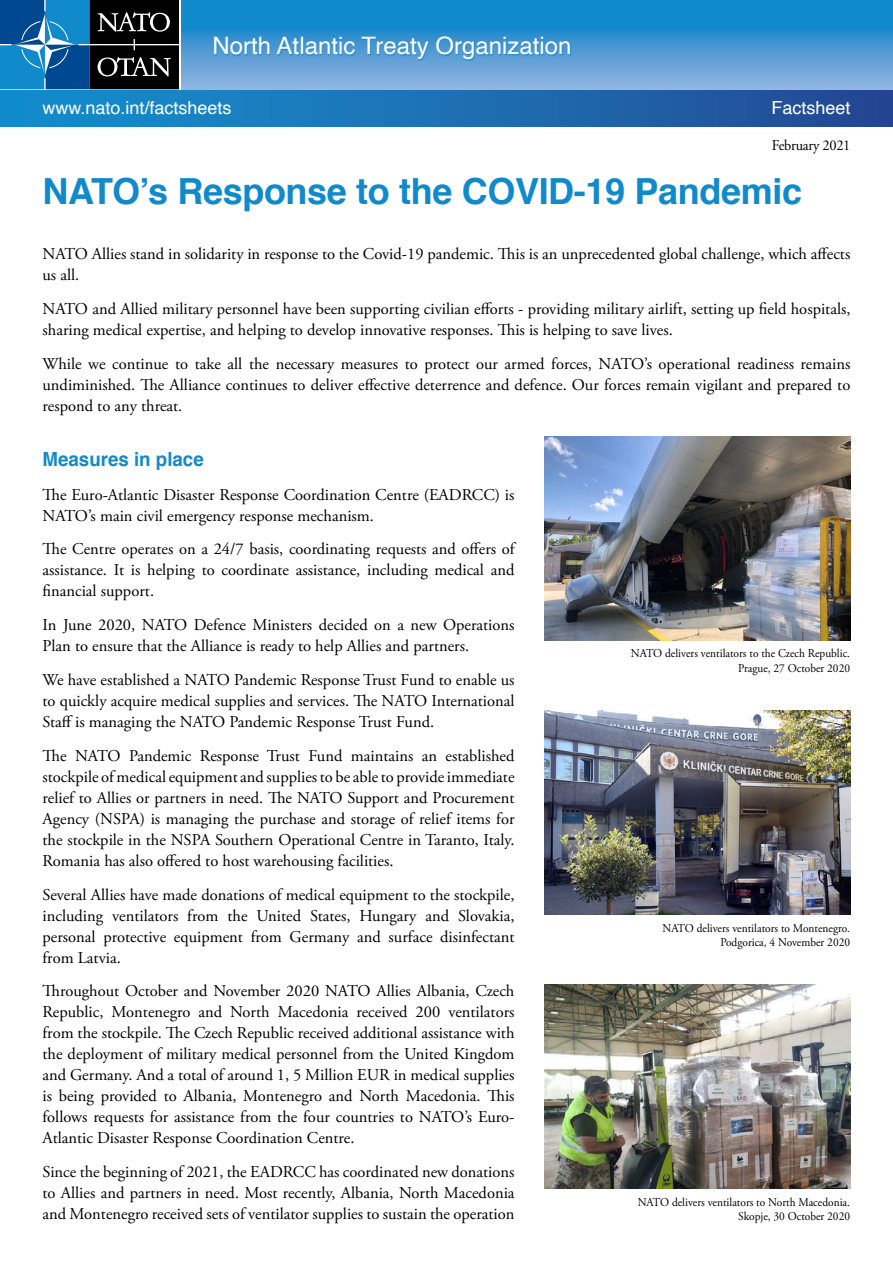
<style>
.page{position:relative;width:893px;height:1263px;background:#fff}
.page>*{position:absolute;margin:0;border:0;box-sizing:border-box;transform-origin:0 0}
.t1{font:700 36px "Helvetica";letter-spacing:-.01em;color:#118acb}
.t2{font:24px "Helvetica";color:#fff}
.t3{font:700 19.5px "Helvetica";color:#118acb;scale:.96 1}
.t4{font:18px "Helvetica";color:#fff}
.t5{font:16.5px/21px "Adobe Garamond Pro";color:#000;text-align:justify}
.t6{font:15px "Adobe Garamond Pro";letter-spacing:-.02em;color:#000;scale:.96 1}
.t7{font:12px/14.4px "Adobe Garamond Pro";color:#000;text-align:right;scale:.95 1}
</style>
<div class="page">
<svg style="left:181px;top:0;width:712px;height:89px;background:#4298d2"></svg>
<svg style="left:0;top:89px;width:180px;height:2px"></svg>
<svg style="left:0;top:0;width:179px;height:89px;background:#1f4b69"></svg>
<div style="left:215px;top:36px;width:357px;height:25px;background:#118acb;opacity:.75"></div>
<div style="left:0;top:91px;width:893px;height:36px;background:linear-gradient(to right,#1392d0,#254a93)"></div>
<hr style="left:0;top:91px;width:1px;height:36px;background:#118acb">
<img style="left:544px;top:710px;width:306px;height:204px">
<img style="left:544px;top:436px;width:306px;height:204px">
<img style="left:544px;top:984px;width:306px;height:204px">
<h2 class="t2" style="left:213px;top:27px;width:360px">North Atlantic Treaty Organization</h2>
<p class="t4" style="left:43px;top:94px;width:191px">www.nato.int/factsheets</p>
<p class="t4" style="left:771px;top:94px;width:81px">Factsheet</p>
<p class="t6" style="left:772px;top:136px;width:83px">February 2021</p>
<h1 class="t1" style="left:43px;top:163px;width:761px">NATO’s Response to the COVID-19 Pandemic</h1>
<p class="t5" style="left:43px;top:244px;width:809px">NATO Allies stand in solidarity in response to the Covid-19 pandemic. This is an unprecedented global challenge, which affects us all.</p>
<p class="t5" style="left:43px;top:299px;width:809px">NATO and Allied military personnel have been supporting civilian efforts - providing military airlift, setting up field hospitals, sharing medical expertise, and helping to develop innovative responses. This is helping to save lives.</p>
<p class="t5" style="left:43px;top:354px;width:809px">While we continue to take all the necessary measures to protect our armed forces, NATO’s operational readiness remains undiminished. The Alliance continues to deliver effective deterrence and defence. Our forces remain vigilant and prepared to respond to any threat.</p>
<p class="t3" style="left:43px;top:443px;width:169px">Measures in place</p>
<p class="t5" style="left:43px;top:485px;width:473px">The Euro-Atlantic Disaster Response Coordination Centre (EADRCC) is<br>NATO’s main civil emergency response mechanism.</p>
<p class="t5" style="left:43px;top:539px;width:474px">The Centre operates on a 24/7 basis, coordinating requests and offers of assistance. It is helping to coordinate assistance, including medical and financial support.</p>
<p class="t5" style="left:43px;top:615px;width:473px">In June 2020, NATO Defence Ministers decided on a new Operations<br>Plan to ensure that the Alliance is ready to help Allies and partners.</p>
<p class="t5" style="left:43px;top:670px;width:474px">We have established a NATO Pandemic Response Trust Fund to enable us to quickly acquire medical supplies and services. The NATO International Staff is managing the NATO Pandemic Response Trust Fund.</p>
<p class="t5" style="left:43px;top:746px;width:474px">The NATO Pandemic Response Trust Fund maintains an established stockpile of medical equipment and supplies to be able to provide immediate relief to Allies or partners in need. The NATO Support and Procurement Agency (NSPA) is managing the purchase and storage of relief items for the stockpile in the NSPA Southern Operational Centre in Taranto, Italy.<br>Romania has also offered to host warehousing facilities.</p>
<p class="t5" style="left:43px;top:884px;width:473px">Several Allies have made donations of medical equipment to the stockpile, including ventilators from the United States, Hungary and Slovakia, personal protective equipment from Germany and surface disinfectant from Latvia.</p>
<p class="t5" style="left:43px;top:981px;width:474px">Throughout October and November 2020 NATO Allies Albania, Czech Republic, Montenegro and North Macedonia received 200 ventilators from the stockpile. The Czech Republic received additional assistance with the deployment of military medical personnel from the United Kingdom and Germany. And a total of around 1, 5 Million EUR in medical supplies is being provided to Albania, Montenegro and North Macedonia. This follows requests for assistance from the four countries to NATO’s Euro-Atlantic Disaster Response Coordination Centre.</p>
<p class="t5" style="left:43px;top:1162px;width:474px">Since the beginning of 2021, the EADRCC has coordinated new donations to Allies and partners in need. Most recently, Albania, North Macedonia and Montenegro received sets of ventilator supplies to sustain the operation</p>
<p class="t7" style="left:631px;top:647px;width:232px">NATO delivers ventilators to the Czech Republic.<br>Prague, 27 October 2020</p>
<p class="t7" style="left:662px;top:921px;width:199px">NATO delivers ventilators to Montenegro.<br>Podgorica, 4 November 2020</p>
<p class="t7" style="left:638px;top:1195px;width:225px">NATO delivers ventilators to North Macedonia.<br>Skopje, 30 October 2020</p>
</div>
